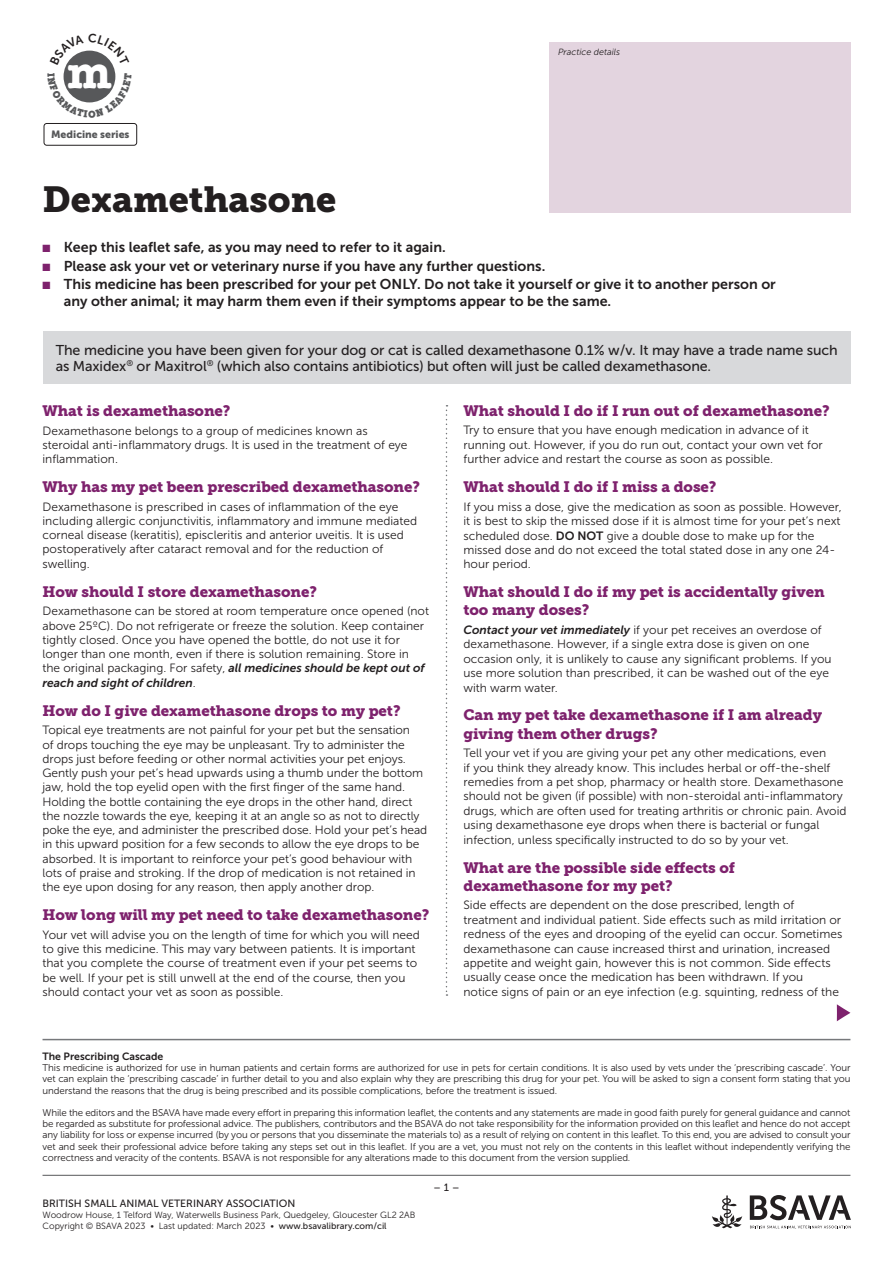
<style>
.page{position:relative;width:893px;height:1263px;background:#fff}
.page>*{position:absolute;margin:0;border:0;box-sizing:border-box;transform-origin:0 0}
.t1{font:700 44.85px "American Typewriter ITC Pro";color:#fff}
.t2{font:36px "Museo Slab 900";color:#231f20}
.t3{font:15px/18.1px "Museo Slab 900";letter-spacing:-.005em;color:#7e226d}
.t4{font:14.25px/16.5px "Museo Sans 700";color:#231f20}
.t5{font:14.25px/16.5px "Museo Sans 500";letter-spacing:-.01em;color:#231f20}
.t6{font:12px/14.2px "Museo Sans 300";color:#231f20}
.t7{font:italic 12px "Museo Sans 700";color:#231f20}
.t8{font:10.5px "Museo Sans 500";color:#231f20}
.t9{font:10.5px "Museo Sans 700";color:#231f20}
.t10{font:10.5px "Museo Sans 900";color:#57585a}
.t11{font:9.75px/11.2px "Museo Sans 300";letter-spacing:-.01em;color:#231f20;text-align:justify}
.t12{font:9px/10.8px "Museo Sans 300";color:#231f20}
.t13{font:italic 9px "Museo Sans 300";color:#231f20}
.s1{color:#7e226d}
.s2{font-family:"Museo Sans 700";font-style:italic}
.s3{font-family:"Museo Sans 300";font-style:normal}
.s4{font-family:"Museo Sans 700"}
.s5{font-family:"Museo Sans 500"}
</style>
<div class="page">
<hr style="left:43px;top:1039px;width:807px;height:1px;background:#76787b">
<svg style="left:750px;top:1195px;width:101px;height:25px"></svg>
<svg style="left:750px;top:1226px;width:101px;height:2px"></svg>
<svg style="left:712px;top:1195px;width:30px;height:33px"></svg>
<hr style="left:43px;top:1175px;width:807px;height:1px;background:#57585a">
<div style="left:43px;top:332px;width:807px;height:52px;background:#d8d9db"></div>
<svg style="left:446px;top:405px;width:1px;height:591px"></svg>
<div style="left:549px;top:43px;width:301px;height:170px;background:#e3d4df"></div>
<div style="left:64px;top:51px;width:51px;height:51px;background:#57585a;border-radius:50%"></div>
<div style="left:44px;top:123px;width:93px;height:23px;border:1px solid #231f20;border-radius:3px"></div>
<svg style="left:837px;top:1004px;width:13px;height:17px"></svg>
<svg style="left:66px;top:50px;width:47px;height:15px"></svg>
<svg style="left:63px;top:73px;width:53px;height:30px"></svg>
<h1 class="t1" style="left:68px;top:44px;width:45px">m</h1>
<p class="t10" style="left:51px;top:128px;width:80px">Medicine series</p>
<h2 class="t2" style="left:43px;top:178px;width:295px">Dexamethasone</h2>
<p class="t13" style="left:558px;top:47px;width:63px">Practice details</p>
<p class="t4" style="left:43px;top:239px;width:405px"><span class="s1">■</span> Keep this leaflet safe, as you may need to refer to it again.</p>
<p class="t4" style="left:43px;top:257px;width:504px"><span class="s1">■</span> Please ask your vet or veterinary nurse if you have any further questions.</p>
<p class="t4" style="left:64px;top:276px;width:714px;text-indent:-21px"><span class="s1">■</span> This medicine has been prescribed for your pet ONLY. Do not take it yourself or give it to another person or any other animal; it may harm them even if their symptoms appear to be the same.</p>
<p class="t5" style="left:56px;top:341px;width:783px">The medicine you have been given for your dog or cat is called dexamethasone 0.1% w/v. It may have a trade name such as Maxidex<sup>®</sup> or Maxitrol<sup>®</sup> (which also contains antibiotics) but often will just be called dexamethasone.</p>
<p class="t3" style="left:43px;top:402px;width:190px">What is dexamethasone?</p>
<p class="t6" style="left:43px;top:423px;width:367px">Dexamethasone belongs to a group of medicines known as steroidal anti-inflammatory drugs. It is used in the treatment of eye inflammation.</p>
<p class="t3" style="left:43px;top:478px;width:379px">Why has my pet been prescribed dexamethasone?</p>
<p class="t6" style="left:43px;top:499px;width:376px">Dexamethasone is prescribed in cases of inflammation of the eye including allergic conjunctivitis, inflammatory and immune mediated corneal disease (keratitis), episcleritis and anterior uveitis. It is used postoperatively after cataract removal and for the reduction of swelling.</p>
<p class="t3" style="left:43px;top:582px;width:276px">How should I store dexamethasone?</p>
<p class="t6" style="left:43px;top:604px;width:388px">Dexamethasone can be stored at room temperature once opened (not above 25ºC). Do not refrigerate or freeze the solution. Keep container tightly closed. Once you have opened the bottle, do not use it for longer than one month, even if there is solution remaining. Store in the original packaging. For safety, <span class="s2">all medicines should be kept out of</span></p>
<p class="t7" style="left:43px;top:676px;width:155px">reach and sight of children<span class="s3">.</span></p>
<p class="t3" style="left:43px;top:701px;width:360px">How do I give dexamethasone drops to my pet?</p>
<p class="t6" style="left:43px;top:723px;width:386px">Topical eye treatments are not painful for your pet but the sensation<br>of drops touching the eye may be unpleasant. Try to administer the drops just before feeding or other normal activities your pet enjoys.<br>Gently push your pet’s head upwards using a thumb under the bottom jaw, hold the top eyelid open with the first finger of the same hand.<br>Holding the bottle containing the eye drops in the other hand, direct the nozzle towards the eye, keeping it at an angle so as not to directly poke the eye, and administer the prescribed dose. Hold your pet’s head in this upward position for a few seconds to allow the eye drops to be absorbed. It is important to reinforce your pet’s good behaviour with lots of praise and stroking. If the drop of medication is not retained in the eye upon dosing for any reason, then apply another drop.</p>
<p class="t3" style="left:43px;top:906px;width:388px">How long will my pet need to take dexamethasone?</p>
<p class="t6" style="left:43px;top:928px;width:379px">Your vet will advise you on the length of time for which you will need to give this medicine. This may vary between patients. It is important that you complete the course of treatment even if your pet seems to be well. If your pet is still unwell at the end of the course, then you should contact your vet as soon as possible.</p>
<p class="t3" style="left:463px;top:402px;width:368px">What should I do if I run out of dexamethasone?</p>
<p class="t6" style="left:463px;top:423px;width:361px">Try to ensure that you have enough medication in advance of it running out. However, if you do run out, contact your own vet for further advice and restart the course as soon as possible.</p>
<p class="t3" style="left:463px;top:478px;width:254px">What should I do if I miss a dose?</p>
<p class="t6" style="left:463px;top:499px;width:380px">If you miss a dose, give the medication as soon as possible. However, it is best to skip the missed dose if it is almost time for your pet’s next scheduled dose. <span class="s4">DO NOT</span> give a double dose to make up for the missed dose and do not exceed the total stated dose in any one 24- hour period.</p>
<p class="t3" style="left:463px;top:583px;width:363px">What should I do if my pet is accidentally given too many doses?</p>
<p class="t6" style="left:463px;top:623px;width:370px"><span class="s2">Contact your vet immediately</span> if your pet receives an overdose of dexamethasone. However, if a single extra dose is given on one occasion only, it is unlikely to cause any significant problems. If you use more solution than prescribed, it can be washed out of the eye with warm water.</p>
<p class="t3" style="left:463px;top:706px;width:360px">Can my pet take dexamethasone if I am already giving them other drugs?</p>
<p class="t6" style="left:463px;top:746px;width:385px">Tell your vet if you are giving your pet any other medications, even<br>if you think they already know. This includes herbal or off-the-shelf remedies from a pet shop, pharmacy or health store. Dexamethasone should not be given (if possible) with non-steroidal anti-inflammatory drugs, which are often used for treating arthritis or chronic pain. Avoid using dexamethasone eye drops when there is bacterial or fungal infection, unless specifically instructed to do so by your vet.</p>
<p class="t3" style="left:463px;top:858px;width:273px">What are the possible side effects of dexamethasone for my pet?</p>
<p class="t6" style="left:463px;top:898px;width:380px">Side effects are dependent on the dose prescribed, length of treatment and individual patient. Side effects such as mild irritation or redness of the eyes and drooping of the eyelid can occur. Sometimes dexamethasone can cause increased thirst and urination, increased appetite and weight gain, however this is not common. Side effects usually cease once the medication has been withdrawn. If you<br>notice signs of pain or an eye infection (e.g. squinting, redness of the</p>
<p class="t9" style="left:43px;top:1050px;width:122px">The Prescribing Cascade</p>
<p class="t11" style="left:43px;top:1062px;width:809px">This medicine is authorized for use in human patients and certain forms are authorized for use in pets for certain conditions. It is also used by vets under the ‘prescribing cascade’. Your vet can explain the ‘prescribing cascade’ in further detail to you and also explain why they are prescribing this drug for your pet. You will be asked to sign a consent form stating that you understand the reasons that the drug is being prescribed and its possible complications, before the treatment is issued.</p>
<p class="t11" style="left:43px;top:1107px;width:809px">While the editors and the BSAVA have made every effort in preparing this information leaflet, the contents and any statements are made in good faith purely for general guidance and cannot be regarded as substitute for professional advice. The publishers, contributors and the BSAVA do not take responsibility for the information provided on this leaflet and hence do not accept any liability for loss or expense incurred (by you or persons that you disseminate the materials to) as a result of relying on content in this leaflet. To this end, you are advised to consult your vet and seek their professional advice before taking any steps set out in this leaflet. If you are a vet, you must not rely on the contents in this leaflet without independently verifying the correctness and veracity of the contents. BSAVA is not responsible for any alterations made to this document from the version supplied.</p>
<p class="t8" style="left:43px;top:1198px;width:254px">BRITISH SMALL ANIMAL VETERINARY ASSOCIATION</p>
<p class="t12" style="left:43px;top:1210px;width:374px">Woodrow House, 1 Telford Way, Waterwells Business Park, Quedgeley, Gloucester GL2 2AB<br>Copyright © BSAVA 2023 • Last updated: March 2023 • <span class="s5">www.bsavalibrary.com/cil</span></p>
<p class="t8" style="left:433px;top:1181px;width:28px">– 1 –</p>
</div>
